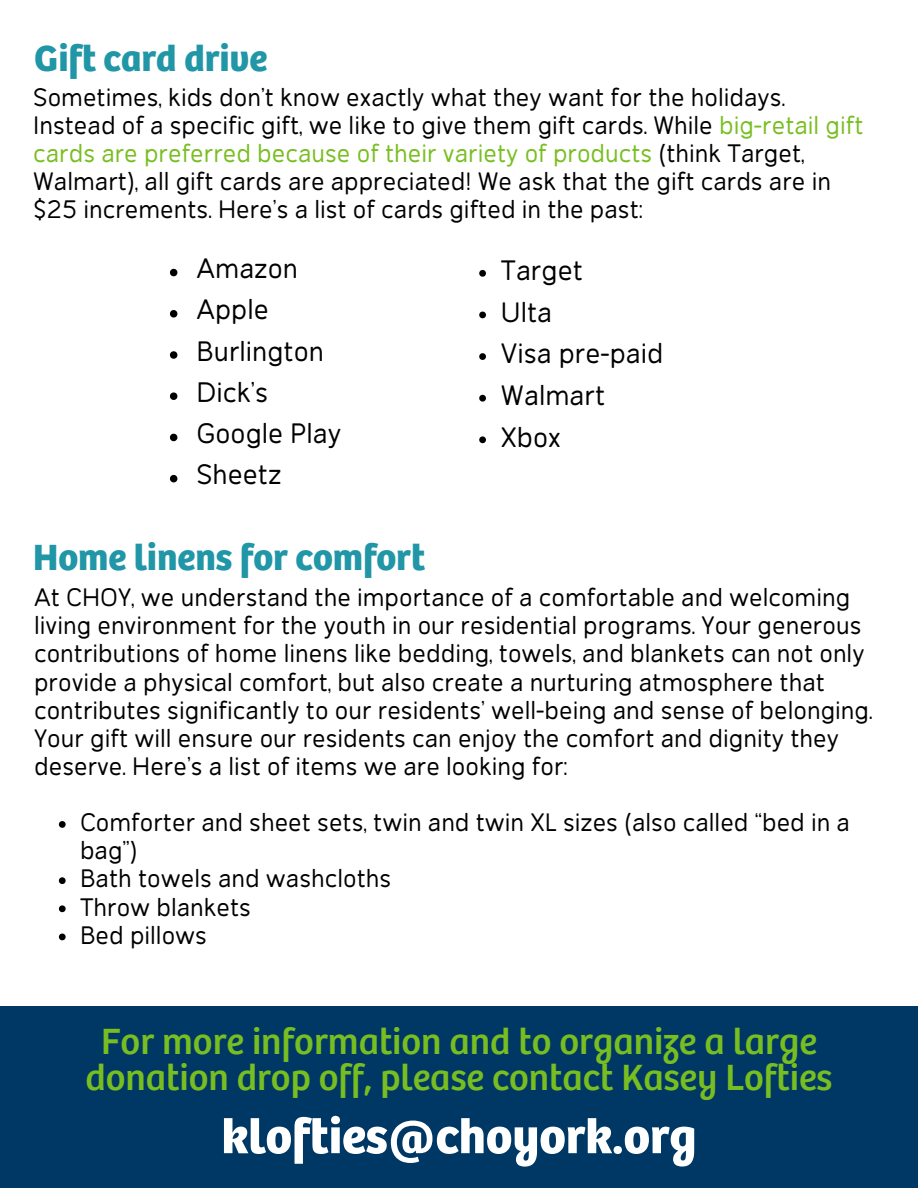
<style>
.page{position:relative;width:918px;height:1188px;background:#fff}
.page>*{position:absolute;margin:0;border:0;box-sizing:border-box;transform-origin:0 0}
.t1{font:700 50.4px "Bree";color:#fff}
.t2{font:37.95px/35.8px "Bree";color:#78be20;text-align:center}
.t3{font:700 37.8px "Bree";color:#2096a7}
.t4{font:30px "Simvoni";color:#000}
.t5{font:27px/28.2px "Simvoni";color:#000}
.s1{color:#78be20}
</style>
<div class="page">
<div style="left:0;top:1006px;width:918px;height:182px;background:#003865"></div>
<svg style="left:59px;top:821px;width:7px;height:7px"></svg>
<svg style="left:59px;top:877px;width:7px;height:7px"></svg>
<svg style="left:59px;top:905px;width:7px;height:7px"></svg>
<svg style="left:59px;top:934px;width:7px;height:6px"></svg>
<svg style="left:170px;top:269px;width:7px;height:7px"></svg>
<svg style="left:170px;top:310px;width:7px;height:8px"></svg>
<svg style="left:170px;top:351px;width:7px;height:8px"></svg>
<svg style="left:170px;top:392px;width:7px;height:8px"></svg>
<svg style="left:170px;top:434px;width:7px;height:7px"></svg>
<svg style="left:170px;top:475px;width:7px;height:7px"></svg>
<svg style="left:479px;top:270px;width:7px;height:7px"></svg>
<svg style="left:479px;top:312px;width:7px;height:6px"></svg>
<svg style="left:479px;top:353px;width:7px;height:7px"></svg>
<svg style="left:479px;top:395px;width:7px;height:7px"></svg>
<svg style="left:479px;top:436px;width:7px;height:7px"></svg>
<p class="t3" style="left:34px;top:40px;width:235px">Gift card drive</p>
<p class="t5" style="left:33px;top:84px;width:832px">Sometimes, kids don’t know exactly what they want for the holidays.<br>Instead of a specific gift, we like to give them gift cards. While <span class="s1">big-retail gift cards are preferred because of their variety of products</span> (think Target, Walmart), all gift cards are appreciated! We ask that the gift cards are in $25 increments. Here's a list of cards gifted in the past:</p>
<p class="t4" style="left:197px;top:256px;width:103px">Amazon</p>
<p class="t4" style="left:197px;top:297px;width:74px">Apple</p>
<p class="t4" style="left:197px;top:339px;width:129px">Burlington</p>
<p class="t4" style="left:197px;top:380px;width:73px">Dick’s</p>
<p class="t4" style="left:197px;top:421px;width:146px">Google Play</p>
<p class="t4" style="left:197px;top:462px;width:87px">Sheetz</p>
<p class="t3" style="left:33px;top:538px;width:393px">Home linens for comfort</p>
<p class="t4" style="left:501px;top:258px;width:83px">Target</p>
<p class="t4" style="left:501px;top:300px;width:53px">Ulta</p>
<p class="t4" style="left:501px;top:341px;width:164px">Visa pre-paid</p>
<p class="t4" style="left:501px;top:383px;width:106px">Walmart</p>
<p class="t4" style="left:501px;top:425px;width:62px">Xbox</p>
<p class="t5" style="left:34px;top:585px;width:818px">At CHOY, we understand the importance of a comfortable and welcoming</p>
<p class="t5" style="left:34px;top:613px;width:840px">living environment for the youth in our residential programs. Your generous contributions of home linens like bedding, towels, and blankets can not only provide a physical comfort, but also create a nurturing atmosphere that contributes significantly to our residents' well-being and sense of belonging.</p>
<p class="t5" style="left:34px;top:726px;width:806px">Your gift will ensure our residents can enjoy the comfort and dignity they deserve. Here's a list of items we are looking for:</p>
<p class="t5" style="left:80px;top:810px;width:772px">Comforter and sheet sets, twin and twin XL sizes (also called “bed in a bag”)</p>
<p class="t5" style="left:80px;top:866px;width:313px">Bath towels and washcloths</p>
<p class="t5" style="left:80px;top:894px;width:173px">Throw blankets</p>
<p class="t5" style="left:80px;top:922px;width:128px">Bed pillows</p>
<p class="t2" style="left:85px;top:1025px;width:749px">For more information and to organize a large donation drop off, please contact Kasey Lofties</p>
<p class="t1" style="left:221px;top:1111px;width:477px">klofties@choyork.org</p>
</div>
